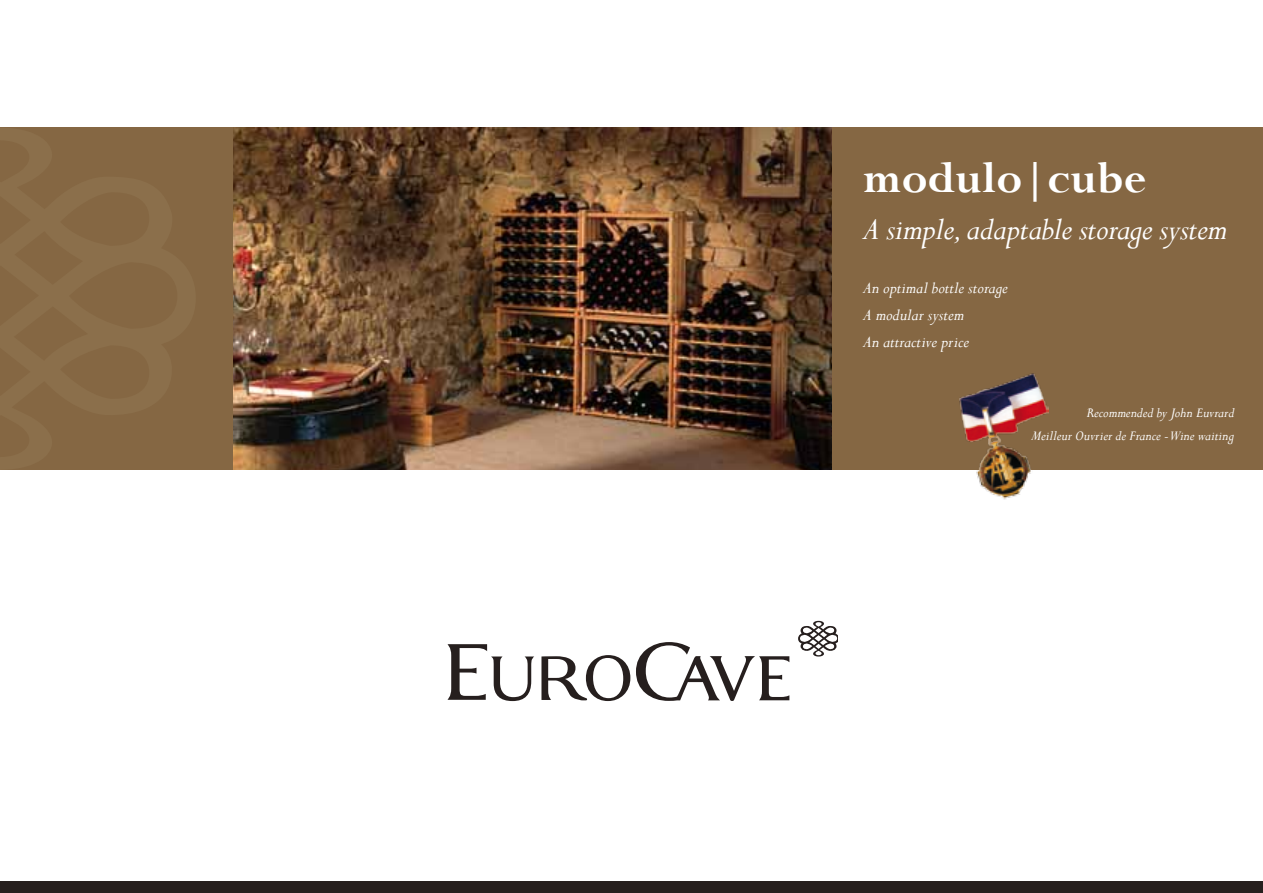
<style>
.page{position:relative;width:1263px;height:893px;background:#fff}
.page>*{position:absolute;margin:0;border:0;box-sizing:border-box;transform-origin:0 0}
.t1{font:700 48px "Perpetua";color:#fff}
.t2{font:italic 34.5px "Perpetua";letter-spacing:-.01em;color:#fff}
.t3{font:italic 18px/27px "Perpetua";color:#fff}
.t4{font:italic 15px/23.4px "Perpetua";color:#fff;text-align:right}
</style>
<div class="page">
<div style="left:0;top:128px;width:1263px;height:342px;background:#856743"></div>
<svg style="left:798px;top:621px;width:40px;height:35px"></svg>
<svg style="left:447px;top:644px;width:87px;height:57px"></svg>
<svg style="left:541px;top:655px;width:89px;height:46px"></svg>
<svg style="left:636px;top:642px;width:153px;height:59px"></svg>
<img style="left:234px;top:128px;width:597px;height:342px">
<div style="left:0;top:881px;width:1263px;height:12px;background:#261f1e"></div>
<img style="left:959px;top:373px;width:90px;height:127px">
<h1 class="t1" style="left:863px;top:148px;width:284px">modulo|cube</h1>
<h2 class="t2" style="left:863px;top:207px;width:365px">A simple, adaptable storage system</h2>
<p class="t3" style="left:863px;top:273px;width:146px">An optimal bottle storage<br>A modular system<br>An attractive price</p>
<p class="t4" style="left:1031px;top:400px;width:205px">Recommended by John Euvrard<br>Meilleur Ouvrier de France - Wine waiting</p>
</div>
